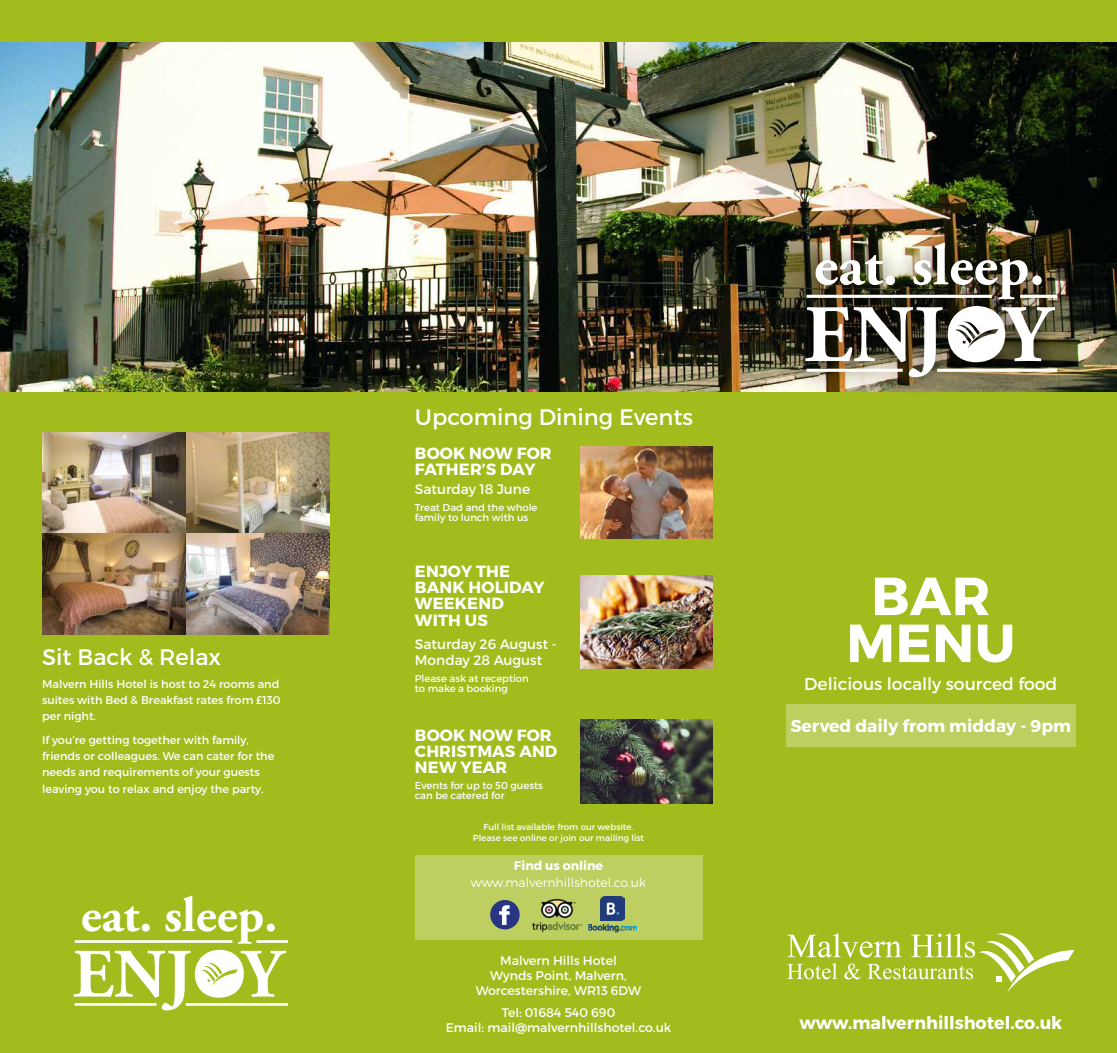
<style>
.page{position:relative;width:1117px;height:1053px;background:#fff}
.page>*{position:absolute;margin:0;border:0;box-sizing:border-box;transform-origin:0 0}
.t1{font:700 58.25px "Adobe Garamond Pro";color:#fff}
.t2{font:700 53.5px/47px "Montserrat";letter-spacing:.01em;color:#fff;text-align:center}
.t3{font:700 49.5px "Adobe Garamond Pro";color:#fff}
.t4{font:22.5px "Montserrat";color:#fff}
.t5{font:700 17.5px "Montserrat";color:#fff}
.t6{font:17.25px "Montserrat";color:#fff}
.t7{font:700 17.25px "Montserrat";color:#fff}
.t8{font:700 16.25px/16.2px "Montserrat";letter-spacing:.01em;color:#fff}
.t9{font:13.75px/16.2px "Montserrat";color:#fff}
.t10{font:12.5px/15px "Montserrat";color:#fff;text-align:center}
.t11{font:300 12.5px "Montserrat";color:#fff}
.t12{font:700 12.5px "Montserrat";color:#fff}
.t13{font:11.25px/16.2px "Montserrat";color:#fff;text-align:justify}
.t14{font:10px/10px "Montserrat";color:#fff}
.t15{font:8.75px/11.2px "Montserrat";color:#fff;text-align:center}
</style>
<div class="page">
<div style="left:0;top:0;width:1116px;height:1052px;background:#a2bc1d"></div>
<img style="left:0;top:43px;width:1116px;height:348px">
<div style="left:785px;top:704px;width:290px;height:42px;background:#bdcf60"></div>
<svg style="left:787px;top:933px;width:287px;height:59px"></svg>
<svg style="left:73px;top:949px;width:213px;height:61px"></svg>
<hr style="left:75px;top:940px;width:157px;height:2px;background:#fff">
<hr style="left:75px;top:1003px;width:81px;height:2px;background:#fff">
<hr style="left:256px;top:940px;width:32px;height:2px;background:#fff">
<hr style="left:186px;top:1003px;width:102px;height:2px;background:#fff">
<div style="left:785px;top:223px;width:291px;height:175px;background:#000;opacity:.75"></div>
<img style="left:804px;top:306px;width:251px;height:71px">
<hr style="left:806px;top:295px;width:185px;height:3px;background:#fff">
<svg style="left:806px;top:368px;width:96px;height:4px"></svg>
<hr style="left:1019px;top:295px;width:37px;height:3px;background:#fff">
<svg style="left:936px;top:368px;width:120px;height:4px"></svg>
<img style="left:43px;top:432px;width:287px;height:202px">
<img style="left:580px;top:446px;width:132px;height:93px">
<img style="left:580px;top:575px;width:132px;height:93px">
<img style="left:580px;top:719px;width:132px;height:84px">
<div style="left:415px;top:855px;width:287px;height:85px;background:#bdcf60"></div>
<img style="left:532px;top:899px;width:51px;height:34px">
<svg style="left:490px;top:900px;width:29px;height:29px"></svg>
<img style="left:587px;top:923px;width:51px;height:10px">
<img style="left:600px;top:896px;width:24px;height:24px">
<h3 class="t4" style="left:42px;top:642px;width:180px">Sit Back &amp; Relax</h3>
<p class="t13" style="left:42px;top:675px;width:240px">Malvern Hills Hotel is host to 24 rooms and suites with Bed &amp; Breakfast rates from £130 per night.</p>
<p class="t13" style="left:42px;top:731px;width:234px;text-align:left">If you’re getting together with family, friends or colleagues. We can cater for the needs and requirements of your guests leaving you to relax and enjoy the party.</p>
<h3 class="t3" style="left:81px;top:886px;width:198px">eat. sleep.</h3>
<h3 class="t4" style="left:415px;top:403px;width:280px">Upcoming Dining Events</h3>
<h3 class="t8" style="left:415px;top:445px;width:138px">BOOK NOW FOR<br>FATHER’S DAY</h3>
<p class="t9" style="left:415px;top:481px;width:117px">Saturday 18 June</p>
<p class="t14" style="left:415px;top:502px;width:124px">Treat Dad and the whole family to lunch with us</p>
<h3 class="t8" style="left:415px;top:563px;width:131px">ENJOY THE<br>BANK HOLIDAY<br>WEEKEND<br>WITH US</h3>
<p class="t9" style="left:415px;top:636px;width:143px">Saturday 26 August -<br>Monday 28 August</p>
<p class="t14" style="left:415px;top:673px;width:115px">Please ask at reception to make a booking</p>
<h3 class="t8" style="left:415px;top:727px;width:144px">BOOK NOW FOR<br>CHRISTMAS AND<br>NEW YEAR</h3>
<p class="t14" style="left:415px;top:780px;width:129px">Events for up to 50 guests can be catered for</p>
<p class="t15" style="left:472px;top:821px;width:173px">Full list available from our website.<br>Please see online or join our mailing list</p>
<p class="t12" style="left:514px;top:858px;width:91px">Find us online</p>
<p class="t11" style="left:471px;top:875px;width:177px">www.malvernhillshotel.co.uk</p>
<p class="t10" style="left:475px;top:952px;width:167px">Malvern Hills Hotel<br>Wynds Point, Malvern,<br>Worcestershire, WR13 6DW</p>
<p class="t10" style="left:445px;top:1005px;width:227px">Tel: 01684 540 690<br>Email: mail@malvernhillshotel.co.uk</p>
<h1 class="t1" style="left:813px;top:232px;width:232px">eat. sleep.</h1>
<h2 class="t2" style="left:846px;top:573px;width:170px">BAR<br>MENU</h2>
<h3 class="t6" style="left:804px;top:673px;width:254px">Delicious locally sourced food</h3>
<h3 class="t7" style="left:790px;top:715px;width:282px">Served daily from midday - 9pm</h3>
<h3 class="t5" style="left:799px;top:1011px;width:264px">www.malvernhillshotel.co.uk</h3>
</div>
